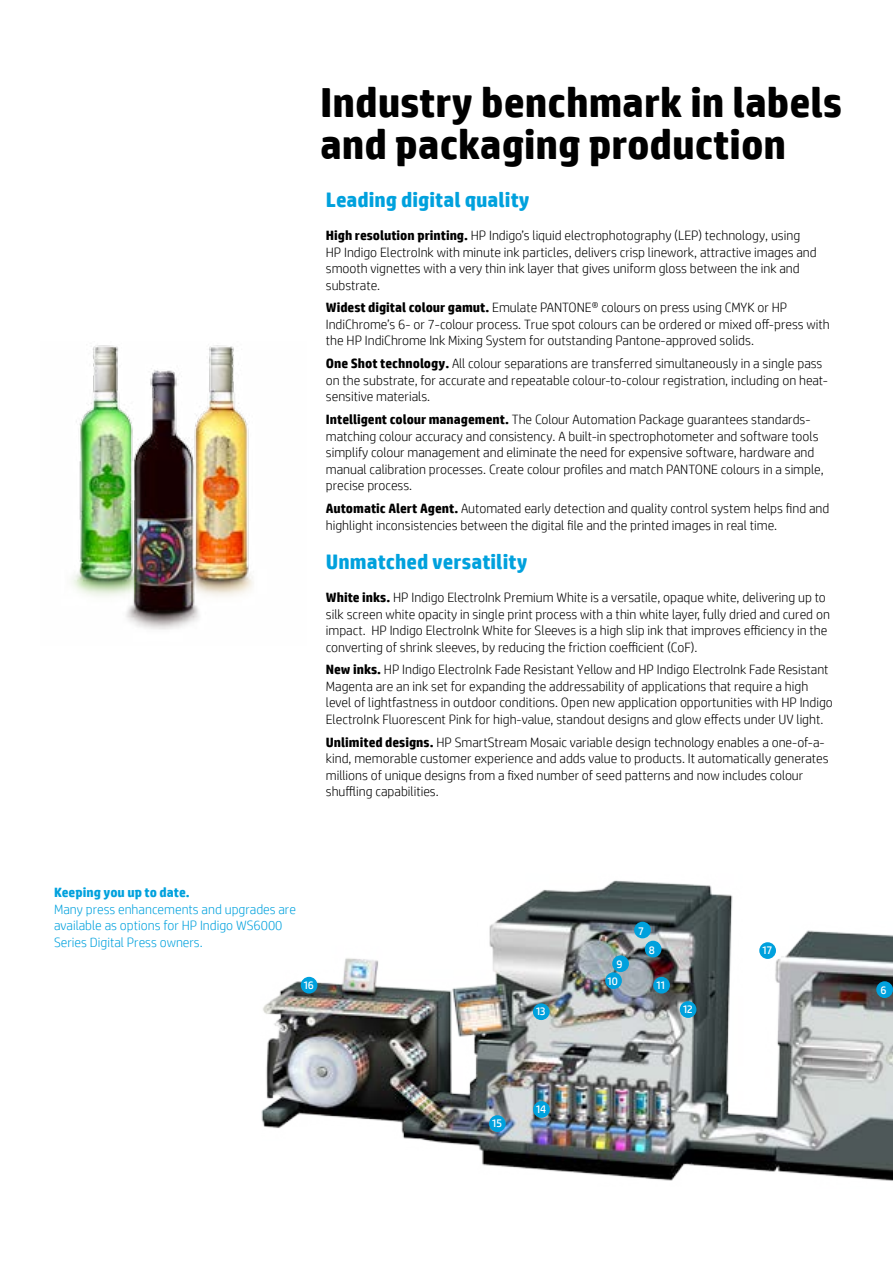
<style>
.page{position:relative;width:893px;height:1263px;background:#fff}
.page>*{position:absolute;margin:0;border:0;box-sizing:border-box;transform-origin:0 0}
.t1{font:700 42px/42px "HP Simplified";color:#000}
.t2{font:700 21px "HP Simplified";letter-spacing:.005em;color:#00a1dd}
.t3{font:300 13.5px/16.5px "HP Simplified";color:#000}
.t4{font:300 13.5px/16.5px "HP Simplified";color:#00a1dd}
.t5{font:700 13.5px "HP Simplified";color:#00a1dd}
.t6{font:11.25px/17px "HP Simplified";letter-spacing:-.14em;color:#fff}
.s1{font-weight:700}
</style>
<div class="page">
<img style="left:71px;top:345px;width:183px;height:285px">
<img style="left:261px;top:880px;width:632px;height:301px">
<div style="left:876px;top:981px;width:17px;height:17px;background:#00a1dd;border-radius:50%"></div>
<div style="left:634px;top:922px;width:17px;height:16px;background:#00a1dd;border-radius:50%"></div>
<div style="left:645px;top:941px;width:16px;height:16px;background:#00a1dd;border-radius:50%"></div>
<div style="left:612px;top:955px;width:17px;height:17px;background:#00a1dd;border-radius:50%"></div>
<div style="left:605px;top:972px;width:17px;height:17px;background:#00a1dd;border-radius:50%"></div>
<div style="left:653px;top:977px;width:17px;height:16px;background:#00a1dd;border-radius:50%"></div>
<div style="left:680px;top:1001px;width:16px;height:17px;background:#00a1dd;border-radius:50%"></div>
<div style="left:533px;top:1003px;width:17px;height:17px;background:#00a1dd;border-radius:50%"></div>
<div style="left:759px;top:942px;width:17px;height:17px;background:#00a1dd;border-radius:50%"></div>
<div style="left:533px;top:1101px;width:17px;height:17px;background:#00a1dd;border-radius:50%"></div>
<div style="left:489px;top:1115px;width:17px;height:17px;background:#00a1dd;border-radius:50%"></div>
<div style="left:301px;top:977px;width:16px;height:16px;background:#00a1dd;border-radius:50%"></div>
<h1 class="t1" style="left:320px;top:81px;width:523px">Industry benchmark in labels and packaging production</h1>
<h2 class="t2" style="left:326px;top:187px;width:205px">Leading digital quality</h2>
<p class="t3" style="left:326px;top:227px;width:492px"><span class="s1">High resolution printing.</span> HP Indigo’s liquid electrophotography (LEP) technology, using HP Indigo ElectroInk with minute ink particles, delivers crisp linework, attractive images and smooth vignettes with a very thin ink layer that gives uniform gloss between the ink and substrate.</p>
<p class="t3" style="left:326px;top:299px;width:505px"><span class="s1">Widest digital colour gamut.</span> Emulate PANTONE® colours on press using CMYK or HP<br>IndiChrome’s 6- or 7-colour process. True spot colours can be ordered or mixed off-press with the HP IndiChrome Ink Mixing System for outstanding Pantone-approved solids.</p>
<p class="t3" style="left:326px;top:355px;width:504px"><span class="s1">One Shot technology.</span> All colour separations are transferred simultaneously in a single pass on the substrate, for accurate and repeatable colour-to-colour registration, including on heat&shy;sensitive materials.</p>
<p class="t3" style="left:326px;top:411px;width:499px"><span class="s1">Intelligent colour management.</span> The Colour Automation Package guarantees standards&shy;matching colour accuracy and consistency. A built-in spectrophotometer and software tools simplify colour management and eliminate the need for expensive software, hardware and manual calibration processes. Create colour profiles and match PANTONE colours in a simple, precise process.</p>
<p class="t3" style="left:326px;top:500px;width:505px"><span class="s1">Automatic Alert Agent.</span> Automated early detection and quality control system helps find and highlight inconsistencies between the digital file and the printed images in real time.</p>
<h2 class="t2" style="left:326px;top:549px;width:203px">Unmatched versatility</h2>
<p class="t3" style="left:326px;top:589px;width:505px"><span class="s1">White inks.</span> HP Indigo ElectroInk Premium White is a versatile, opaque white, delivering up to silk screen white opacity in single print process with a thin white layer, fully dried and cured on impact. HP Indigo ElectroInk White for Sleeves is a high slip ink that improves efficiency in the converting of shrink sleeves, by reducing the friction coefficient (CoF).</p>
<p class="t3" style="left:326px;top:661px;width:508px"><span class="s1">New inks.</span> HP Indigo ElectroInk Fade Resistant Yellow and HP Indigo ElectroInk Fade Resistant Magenta are an ink set for expanding the addressability of applications that require a high level of lightfastness in outdoor conditions. Open new application opportunities with HP Indigo ElectroInk Fluorescent Pink for high-value, standout designs and glow effects under UV light.</p>
<p class="t3" style="left:326px;top:734px;width:504px"><span class="s1">Unlimited designs.</span> HP SmartStream Mosaic variable design technology enables a one-of-a&shy;kind, memorable customer experience and adds value to products. It automatically generates millions of unique designs from a fixed number of seed patterns and now includes colour shuffling capabilities.</p>
<p class="t5" style="left:54px;top:885px;width:137px">Keeping you up to date.</p>
<p class="t4" style="left:54px;top:901px;width:244px">Many press enhancements and upgrades are available as options for HP Indigo WS6000<br>Series Digital Press owners.</p>
<p class="t6" style="left:303px;top:976px;width:12px">16</p>
<p class="t6" style="left:638px;top:922px;width:8px">7</p>
<p class="t6" style="left:607px;top:956px;width:17px;text-indent:9px">9<br>10</p>
<p class="t6" style="left:649px;top:941px;width:8px">8</p>
<p class="t6" style="left:656px;top:976px;width:12px">11</p>
<p class="t6" style="left:535px;top:1003px;width:12px">13</p>
<p class="t6" style="left:682px;top:1001px;width:12px">12</p>
<p class="t6" style="left:762px;top:942px;width:12px">17</p>
<p class="t6" style="left:492px;top:1115px;width:12px">15</p>
<p class="t6" style="left:536px;top:1101px;width:12px">14</p>
<p class="t6" style="left:880px;top:982px;width:8px">6</p>
</div>
